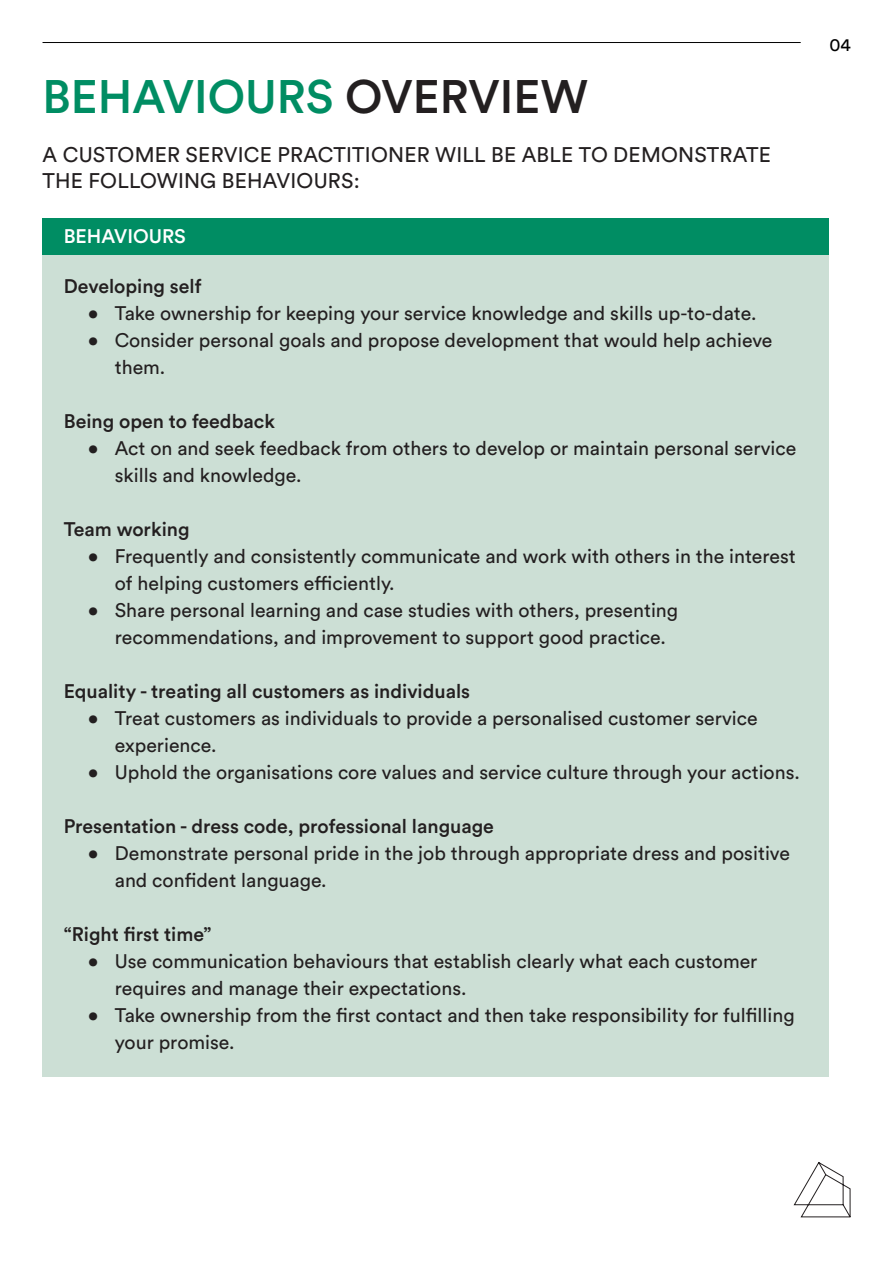
<style>
.page{position:relative;width:893px;height:1263px;background:#fff}
.page>*{position:absolute;margin:0;border:0;box-sizing:border-box;transform-origin:0 0}
.t1{font:500 46.5px "Circular Std";color:#008d63}
.t2{font:21px/25.2px "Circular Std";letter-spacing:.01em;color:#231f20}
.t3{font:19.5px/27px "Circular Std";color:#231f20}
.t4{font:500 19.5px "Circular Std";color:#231f20}
.t5{font:500 19.5px "Circular Std";color:#fff}
.t6{font:18px "Circular Std";color:#000}
.s1{color:#231f20}
</style>
<div class="page">
<div style="left:43px;top:219px;width:786px;height:36px;background:#008d63"></div>
<div style="left:43px;top:255px;width:786px;height:822px;background:#ccdfd5"></div>
<hr style="left:43px;top:42px;width:758px;height:1px;background:#000">
<svg style="left:793px;top:1162px;width:58px;height:56px"></svg>
<p class="t1" style="left:43px;top:67px;width:547px">BEHAVIOURS <span class="s1">OVERVIEW</span></p>
<p class="t2" style="left:43px;top:142px;width:730px">A CUSTOMER SERVICE PRACTITIONER WILL BE ABLE TO DEMONSTRATE<br>THE FOLLOWING BEHAVIOURS:</p>
<p class="t5" style="left:64px;top:224px;width:124px">BEHAVIOURS</p>
<p class="t4" style="left:64px;top:273px;width:139px">Developing self</p>
<p class="t3" style="left:88px;top:299px;width:670px">• Take ownership for keeping your service knowledge and skills up-to-date.</p>
<p class="t3" style="left:115px;top:326px;width:659px;text-indent:-27px">• Consider personal goals and propose development that would help achieve them.</p>
<p class="t4" style="left:64px;top:408px;width:213px">Being open to feedback</p>
<p class="t3" style="left:115px;top:434px;width:683px;text-indent:-27px">• Act on and seek feedback from others to develop or maintain personal service skills and knowledge.</p>
<p class="t4" style="left:64px;top:516px;width:127px">Team working</p>
<p class="t3" style="left:115px;top:542px;width:683px;text-indent:-27px">• Frequently and consistently communicate and work with others in the interest of helping customers efficiently.</p>
<p class="t3" style="left:115px;top:596px;width:565px;text-indent:-27px">• Share personal learning and case studies with others, presenting recommendations, and improvement to support good practice.</p>
<p class="t4" style="left:64px;top:678px;width:408px">Equality - treating all customers as individuals</p>
<p class="t3" style="left:115px;top:704px;width:644px;text-indent:-27px">• Treat customers as individuals to provide a personalised customer service experience.</p>
<p class="t3" style="left:88px;top:758px;width:714px">• Uphold the organisations core values and service culture through your actions.</p>
<p class="t4" style="left:64px;top:813px;width:432px">Presentation - dress code, professional language</p>
<p class="t3" style="left:115px;top:839px;width:677px;text-indent:-27px">• Demonstrate personal pride in the job through appropriate dress and positive and confident language.</p>
<p class="t4" style="left:64px;top:921px;width:149px">“Right first time”</p>
<p class="t3" style="left:115px;top:947px;width:644px;text-indent:-27px">• Use communication behaviours that establish clearly what each customer requires and manage their expectations.</p>
<p class="t3" style="left:115px;top:1001px;width:681px;text-indent:-27px">• Take ownership from the first contact and then take responsibility for fulfilling your promise.</p>
<p class="t6" style="left:829px;top:34px;width:23px">04</p>
</div>
